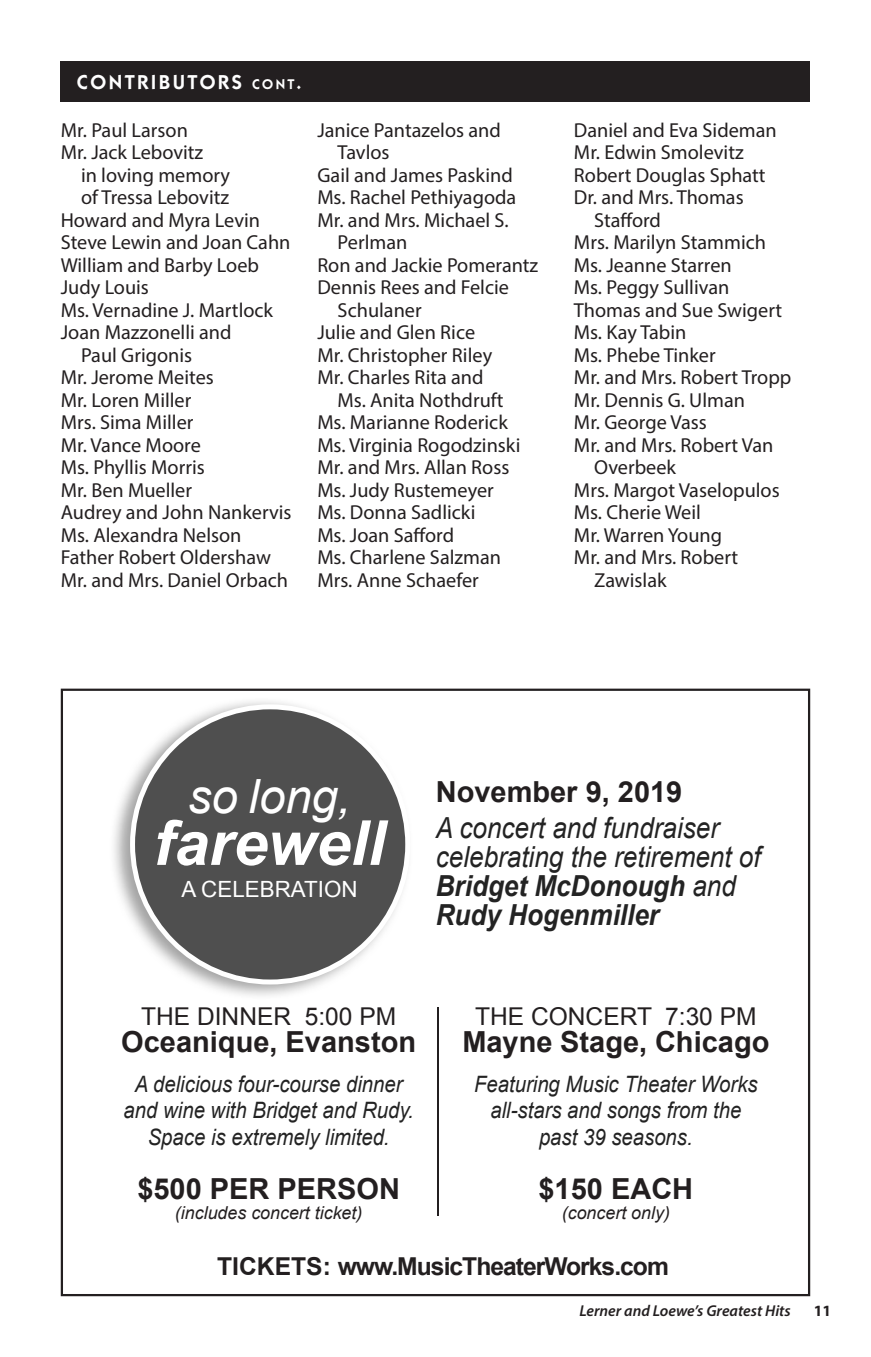
<style>
.page{position:relative;width:871px;height:1357px;background:#fff}
.page>*{position:absolute;margin:0;border:0;box-sizing:border-box;transform-origin:0 0}
.t1{font:italic 700 62.1px "Arial";color:#fff}
.t2{font:italic 47.25px "Arial";color:#fff}
.t3{font:700 45px "Myriad Pro";color:#231f20}
.t4{font:italic 700 29.03px/29px "Arial";color:#232323;scale:.9 1}
.t5{font:700 29.03px "Arial";color:#231f20}
.t6{font:italic 29.03px/35.8px "Arial";color:#232323;scale:.9 1}
.t7{font:700 24.75px "Arial";letter-spacing:-.04em;color:#231f20}
.t8{font:24.53px "Arial";color:#231f20}
.t9{font:italic 22.5px/26.8px "Arial";color:#232323;text-align:center;scale:.9 1}
.t10{font:22.28px "Arial";color:#fff}
.t11{font:20.25px/22.5px "Myriad Pro";color:#231f20}
.t12{font:600 20.25px "Itc Kabel";letter-spacing:.12em;color:#fff}
.t13{font:italic 17.78px "Arial";color:#231f20}
.t14{font:italic 600 15.75px "Myriad Pro";color:#231f20}
.t15{font:700 15.75px "Myriad Pro";color:#231f20}
.s1{font-size:14.17px}
.s2{font-style:inherit}
.s3{font-weight:700;font-style:normal;color:#231f20}
.s4{font-weight:400}
</style>
<div class="page">
<div style="left:61px;top:61px;width:749px;height:40px;background:#231f20"></div>
<hr style="left:786px;top:694px;width:1px;height:591px;background:#231f20">
<hr style="left:87px;top:694px;width:1px;height:591px;background:#231f20">
<svg style="left:130px;top:704px;width:280px;height:280px;fill:#4f4f4f"></svg>
<hr style="left:437px;top:1007px;width:1px;height:209px;background:#231f20">
<p class="t12" style="left:77px;top:70px;width:226px">CONTRIBUTORS <span class="s1">CONT</span><span class="s2">.</span></p>
<p class="t11" style="left:61px;top:118px;width:129px">Mr. Paul Larson</p>
<p class="t11" style="left:81px;top:141px;width:151px;text-indent:-20px">Mr. Jack Lebovitz<br>in loving memory of Tressa Lebovitz</p>
<p class="t11" style="left:61px;top:208px;width:201px">Howard and Myra Levin</p>
<p class="t11" style="left:61px;top:231px;width:231px">Steve Lewin and Joan Cahn</p>
<p class="t11" style="left:61px;top:253px;width:200px">William and Barby Loeb</p>
<p class="t11" style="left:61px;top:276px;width:90px">Judy Louis</p>
<p class="t11" style="left:61px;top:298px;width:214px">Ms. Vernadine J. Martlock</p>
<p class="t11" style="left:81px;top:321px;width:152px;text-indent:-20px">Joan Mazzonelli and<br>Paul Grigonis</p>
<p class="t11" style="left:61px;top:366px;width:155px">Mr. Jerome Meites</p>
<p class="t11" style="left:61px;top:388px;width:132px">Mr. Loren Miller</p>
<p class="t11" style="left:61px;top:411px;width:134px">Mrs. Sima Miller</p>
<p class="t11" style="left:61px;top:433px;width:142px">Mr. Vance Moore</p>
<p class="t11" style="left:61px;top:456px;width:146px">Ms. Phyllis Morris</p>
<p class="t11" style="left:61px;top:478px;width:133px">Mr. Ben Mueller</p>
<p class="t11" style="left:61px;top:501px;width:232px">Audrey and John Nankervis</p>
<p class="t11" style="left:61px;top:523px;width:182px">Ms. Alexandra Nelson</p>
<p class="t11" style="left:61px;top:546px;width:212px">Father Robert Oldershaw</p>
<p class="t11" style="left:61px;top:568px;width:229px">Mr. and Mrs. Daniel Orbach</p>
<p class="t11" style="left:338px;top:118px;width:165px;text-indent:-20px">Janice Pantazelos and<br>Tavlos</p>
<p class="t11" style="left:317px;top:163px;width:197px">Gail and James Paskind</p>
<p class="t11" style="left:317px;top:186px;width:200px">Ms. Rachel Pethiyagoda</p>
<p class="t11" style="left:338px;top:208px;width:173px;text-indent:-20px">Mr. and Mrs. Michael S.<br>Perlman</p>
<p class="t11" style="left:317px;top:253px;width:222px">Ron and Jackie Pomerantz</p>
<p class="t11" style="left:338px;top:276px;width:173px;text-indent:-20px">Dennis Rees and Felcie<br>Schulaner</p>
<p class="t11" style="left:317px;top:321px;width:159px">Julie and Glen Rice</p>
<p class="t11" style="left:317px;top:343px;width:176px">Mr. Christopher Riley</p>
<p class="t11" style="left:338px;top:366px;width:168px;text-indent:-20px">Mr. Charles Rita and<br>Ms. Anita Nothdruft</p>
<p class="t11" style="left:317px;top:411px;width:192px">Ms. Marianne Roderick</p>
<p class="t11" style="left:317px;top:433px;width:205px">Ms. Virginia Rogodzinski</p>
<p class="t11" style="left:317px;top:456px;width:194px">Mr. and Mrs. Allan Ross</p>
<p class="t11" style="left:317px;top:478px;width:178px">Ms. Judy Rustemeyer</p>
<p class="t11" style="left:317px;top:501px;width:160px">Ms. Donna Sadlicki</p>
<p class="t11" style="left:317px;top:523px;width:138px">Ms. Joan Safford</p>
<p class="t11" style="left:317px;top:546px;width:185px">Ms. Charlene Salzman</p>
<p class="t11" style="left:317px;top:568px;width:163px">Mrs. Anne Schaefer</p>
<p class="t11" style="left:574px;top:118px;width:204px">Daniel and Eva Sideman</p>
<p class="t11" style="left:574px;top:141px;width:171px">Mr. Edwin Smolevitz</p>
<p class="t11" style="left:574px;top:163px;width:193px">Robert Douglas Sphatt</p>
<p class="t11" style="left:594px;top:186px;width:151px;text-indent:-20px">Dr. and Mrs. Thomas<br>Stafford</p>
<p class="t11" style="left:574px;top:231px;width:194px">Mrs. Marilyn Stammich</p>
<p class="t11" style="left:574px;top:253px;width:159px">Ms. Jeanne Starren</p>
<p class="t11" style="left:574px;top:276px;width:157px">Ms. Peggy Sullivan</p>
<p class="t11" style="left:574px;top:298px;width:210px">Thomas and Sue Swigert</p>
<p class="t11" style="left:574px;top:321px;width:114px">Ms. Kay Tabin</p>
<p class="t11" style="left:574px;top:343px;width:143px">Ms. Phebe Tinker</p>
<p class="t11" style="left:574px;top:366px;width:219px">Mr. and Mrs. Robert Tropp</p>
<p class="t11" style="left:574px;top:388px;width:173px">Mr. Dennis G. Ulman</p>
<p class="t11" style="left:574px;top:411px;width:134px">Mr. George Vass</p>
<p class="t11" style="left:594px;top:433px;width:181px;text-indent:-20px">Mr. and Mrs. Robert Van<br>Overbeek</p>
<p class="t11" style="left:574px;top:478px;width:207px">Mrs. Margot Vaselopulos</p>
<p class="t11" style="left:574px;top:501px;width:128px">Ms. Cherie Weil</p>
<p class="t11" style="left:574px;top:523px;width:150px">Mr. Warren Young</p>
<p class="t11" style="left:594px;top:546px;width:146px;text-indent:-20px">Mr. and Mrs. Robert<br>Zawislak</p>
<p class="t2" style="left:188px;top:765px;width:165px">so long,</p>
<p class="t1" style="left:154px;top:803px;width:233px">farewell</p>
<p class="t10" style="left:181px;top:875px;width:178px">A CELEBRATION</p>
<p class="t6" style="left:436px;top:774px;width:316px"><span class="s3">November 9, 2019<br></span>A concert and fundraiser</p>
<p class="t4" style="left:436px;top:843px;width:362px"><span class="s4">celebrating the retirement of<br></span>Bridget McDonough <span class="s4">and<br></span>Rudy Hogenmiller<span class="s4">,</span></p>
<p class="t3" style="left:292px;top:992px;width:289px">4.625 x 3.75 in</p>
<p class="t8" style="left:475px;top:1000px;width:283px">THE CONCERT 7:30 PM</p>
<p class="t5" style="left:462px;top:1022px;width:308px">Mayne Stage, Chicago</p>
<p class="t9" style="left:474px;top:1071px;width:317px">Featuring Music Theater Works all-stars and songs from the past 39 seasons.</p>
<p class="t5" style="left:538px;top:1169px;width:156px">$150 EACH</p>
<p class="t13" style="left:562px;top:1201px;width:110px">(concert only)</p>
<p class="t8" style="left:141px;top:1000px;width:256px">THE DINNER 5:00 PM</p>
<p class="t5" style="left:121px;top:1022px;width:296px">Oceanique, Evanston</p>
<p class="t9" style="left:124px;top:1071px;width:324px">A delicious four-course dinner and wine with Bridget and Rudy.<br>Space is extremely limited.</p>
<p class="t5" style="left:137px;top:1169px;width:264px">$500 PER PERSON</p>
<p class="t13" style="left:175px;top:1201px;width:189px">(includes concert ticket)</p>
<p class="t7" style="left:217px;top:1250px;width:453px">TICKETS: www.MusicTheaterWorks.com</p>
<p class="t14" style="left:579px;top:1301px;width:213px">Lerner and Loewe’s Greatest Hits</p>
<p class="t15" style="left:814px;top:1301px;width:19px">11</p>
</div>
